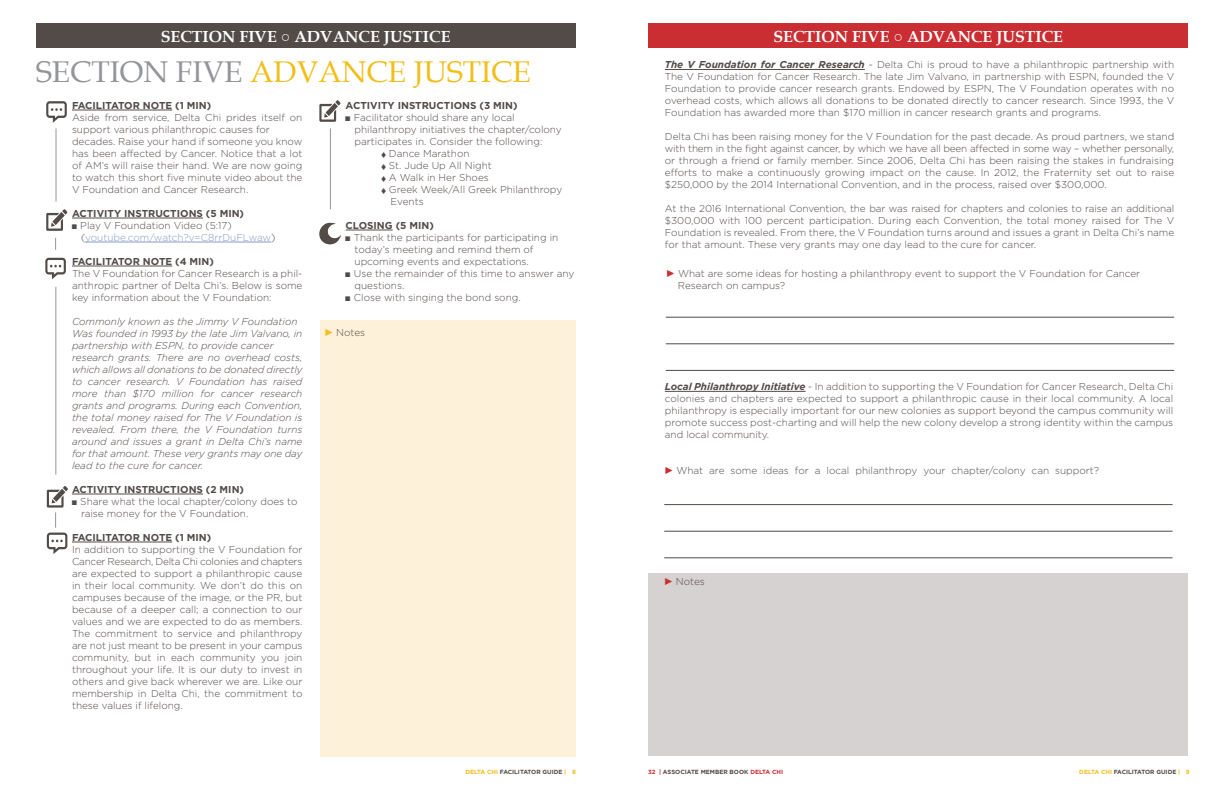
<style>
.page{position:relative;width:1224px;height:792px;background:#fff}
.page>*{position:absolute;margin:0;border:0;box-sizing:border-box;transform-origin:0 0}
.t1{font:30px "Book Antiqua";color:#f2be1a}
.t2{font:700 16px "Book Antiqua";color:#fff}
.t3{font:300 10px/12px "Gotham";color:#524b48;text-align:justify}
.t4{font:italic 300 10px/12px "Gotham";color:#524b48}
.t5{font:700 10px "Gotham";color:#524b48}
.t6{font:300 10px/12px "Gotham";color:#879bc6}
.t7{font:700 6px "Gotham";color:#524b48}
.s1{color:#939598}
.s2{font-family:"Arial Narrow";font-weight:400;color:#524b48}
.s3{color:#524b48}
.s4{font-family:"Arial Narrow";font-weight:400}
.s5{font-family:"Times New Roman";font-weight:400;color:#f2be1a}
.s6{font-weight:700;font-style:italic}
.s7{font-family:"Times New Roman";font-weight:400;color:#ca2e32}
.s8{color:#f2be1a}
.s9{color:#ca2e32}
</style>
<div class="page">
<div style="left:648px;top:24px;width:540px;height:24px;background:#ca2e32"></div>
<div style="left:36px;top:24px;width:540px;height:24px;background:#524b48"></div>
<hr style="left:72px;top:110px;width:100px;height:1px;background:#524b48">
<hr style="left:72px;top:218px;width:131px;height:1px;background:#524b48">
<hr style="left:85px;top:242px;width:186px;height:1px;background:#879bc6">
<hr style="left:72px;top:266px;width:100px;height:1px;background:#524b48">
<hr style="left:72px;top:494px;width:131px;height:1px;background:#524b48">
<hr style="left:72px;top:542px;width:100px;height:1px;background:#524b48">
<hr style="left:346px;top:230px;width:47px;height:1px;background:#524b48">
<svg style="left:46px;top:101px;width:21px;height:22px"></svg>
<svg style="left:46px;top:209px;width:21px;height:22px"></svg>
<svg style="left:45px;top:258px;width:21px;height:21px"></svg>
<hr style="left:56px;top:128px;width:1px;height:74px;background:#939598">
<svg style="left:319px;top:100px;width:22px;height:22px"></svg>
<hr style="left:330px;top:128px;width:1px;height:81px;background:#939598">
<svg style="left:55px;top:238px;width:1px;height:12px"></svg>
<div style="left:320px;top:320px;width:255px;height:436px;background:#fdf1da"></div>
<hr style="left:55px;top:287px;width:1px;height:187px;background:#939598">
<svg style="left:47px;top:486px;width:21px;height:68px"></svg>
<svg style="left:319px;top:223px;width:22px;height:21px"></svg>
<hr style="left:665px;top:391px;width:141px;height:1px;background:#524b48">
<hr style="left:664px;top:504px;width:509px;height:1px;background:#524b48">
<hr style="left:664px;top:531px;width:509px;height:1px;background:#524b48">
<hr style="left:664px;top:557px;width:509px;height:1px;background:#524b48">
<hr style="left:666px;top:317px;width:508px;height:1px;background:#524b48">
<hr style="left:666px;top:343px;width:508px;height:1px;background:#524b48">
<hr style="left:666px;top:370px;width:508px;height:1px;background:#524b48">
<hr style="left:665px;top:69px;width:200px;height:1px;background:#524b48">
<div style="left:648px;top:574px;width:540px;height:182px;background:#d6d2d1"></div>
<h2 class="t2" style="left:161px;top:25px;width:291px">SECTION FIVE ○ ADVANCE JUSTICE</h2>
<h2 class="t2" style="left:774px;top:25px;width:291px">SECTION FIVE ○ ADVANCE JUSTICE</h2>
<h1 class="t1" style="left:36px;top:51px;width:496px"><span class="s1">SECTION FIVE</span> ADVANCE JUSTICE</h1>
<p class="t5" style="left:72px;top:99px;width:141px">FACILITATOR NOTE (1 MIN)</p>
<p class="t3" style="left:72px;top:111px;width:232px;text-align:left">Aside from service, Delta Chi prides itself on support various philanthropic causes for decades. Raise your hand if someone you know has been affected by Cancer. Notice that a lot of AM’s will raise their hand. We are now going to watch this short five minute video about the V Foundation and Cancer Research.</p>
<p class="t5" style="left:72px;top:207px;width:174px">ACTIVITY INSTRUCTIONS (5 MIN)</p>
<p class="t6" style="left:81px;top:219px;width:196px;text-indent:-9px"><span class="s2">■</span> <span class="s3">Play V Foundation Video (5:17) (</span>youtube.com/watch?v=C8rrDuFLwaw<span class="s3">)</span></p>
<p class="t5" style="left:72px;top:255px;width:143px">FACILITATOR NOTE (4 MIN)</p>
<p class="t3" style="left:72px;top:267px;width:232px">The V Foundation for Cancer Research is a phil&shy;anthropic partner of Delta Chi’s. Below is some key information about the V Foundation:</p>
<p class="t4" style="left:72px;top:315px;width:232px">Commonly known as the Jimmy V Foundation Was founded in 1993 by the late Jim Valvano, in partnership with ESPN, to provide cancer research grants. There are no overhead costs, which allows all donations to be donated directly to cancer research. V Foundation has raised more than $170 million for cancer research grants and programs. During each Convention, the total money raised for The V Foundation is revealed. From there, the V Foundation turns around and issues a grant in Delta Chi’s name for that amount. These very grants may one day lead to the cure for cancer.</p>
<p class="t5" style="left:72px;top:483px;width:174px">ACTIVITY INSTRUCTIONS (2 MIN)</p>
<p class="t3" style="left:81px;top:495px;width:218px;text-indent:-9px"><span class="s4">■</span> Share what the local chapter/colony does to raise money for the V Foundation.</p>
<p class="t5" style="left:72px;top:531px;width:141px">FACILITATOR NOTE (1 MIN)</p>
<p class="t3" style="left:72px;top:543px;width:232px">In addition to supporting the V Foundation for Cancer Research, Delta Chi colonies and chapters are expected to support a philanthropic cause in their local community. We don’t do this on campuses because of the image, or the PR, but because of a deeper call; a connection to our values and we are expected to do as members.<br>The commitment to service and philanthropy are not just meant to be present in your campus community, but in each community you join throughout your life. It is our duty to invest in others and give back wherever we are. Like our membership in Delta Chi, the commitment to these values if lifelong.</p>
<p class="t5" style="left:346px;top:99px;width:174px">ACTIVITY INSTRUCTIONS (3 MIN)</p>
<p class="t3" style="left:346px;top:111px;width:171px"><span class="s4">■</span> Facilitator should share any local</p>
<p class="t3" style="left:355px;top:123px;width:209px">philanthropy initiatives the chapter/colony</p>
<p class="t3" style="left:355px;top:135px;width:189px">participates in. Consider the following:</p>
<p class="t3" style="left:382px;top:147px;width:89px"><span class="s4">♦</span> Dance Marathon</p>
<p class="t3" style="left:382px;top:159px;width:112px"><span class="s4">♦</span> St. Jude Up All Night</p>
<p class="t3" style="left:382px;top:171px;width:109px"><span class="s4">♦</span> A Walk in Her Shoes</p>
<p class="t3" style="left:382px;top:183px;width:182px"><span class="s4">♦</span> Greek Week/All Greek Philanthropy</p>
<p class="t3" style="left:391px;top:195px;width:35px">Events</p>
<p class="t5" style="left:346px;top:219px;width:90px">CLOSING (5 MIN)</p>
<p class="t3" style="left:355px;top:231px;width:205px;text-align:left;text-indent:-9px"><span class="s4">■</span> Thank the participants for participating in today’s meeting and remind them of upcoming events and expectations.</p>
<p class="t3" style="left:355px;top:267px;width:221px;text-indent:-9px"><span class="s4">■</span> Use the remainder of this time to answer any questions.</p>
<p class="t3" style="left:346px;top:291px;width:177px"><span class="s4">■</span> Close with singing the bond song.</p>
<p class="t3" style="left:324px;top:326px;width:43px"><span class="s5">►</span> Notes</p>
<p class="t3" style="left:665px;top:59px;width:511px"><span class="s6">The V Foundation for Cancer Research</span> - Delta Chi is proud to have a philanthropic partnership with The V Foundation for Cancer Research. The late Jim Valvano, in partnership with ESPN, founded the V Foundation to provide cancer research grants. Endowed by ESPN, The V Foundation operates with no overhead costs, which allows all donations to be donated directly to cancer research. Since 1993, the V Foundation has awarded more than $170 million in cancer research grants and programs.</p>
<p class="t3" style="left:665px;top:131px;width:511px">Delta Chi has been raising money for the V Foundation for the past decade. As proud partners, we stand with them in the fight against cancer, by which we have all been affected in some way – whether personally, or through a friend or family member. Since 2006, Delta Chi has been raising the stakes in fundraising efforts to make a continuously growing impact on the cause. In 2012, the Fraternity set out to raise $250,000 by the 2014 International Convention, and in the process, raised over $300,000.</p>
<p class="t3" style="left:665px;top:203px;width:511px">At the 2016 International Convention, the bar was raised for chapters and colonies to raise an additional $300,000 with 100 percent participation. During each Convention, the total money raised for The V Foundation is revealed. From there, the V Foundation turns around and issues a grant in Delta Chi’s name for that amount. These very grants may one day lead to the cure for cancer.</p>
<p class="t3" style="left:678px;top:267px;width:464px;text-indent:-12px"><span class="s7">►</span> What are some ideas for hosting a philanthropy event to support the V Foundation for Cancer<br>Research on campus?</p>
<p class="t3" style="left:665px;top:381px;width:510px"><span class="s6">Local Philanthropy Initiative</span> - In addition to supporting the V Foundation for Cancer Research, Delta Chi colonies and chapters are expected to support a philanthropic cause in their local community. A local philanthropy is especially important for our new colonies as support beyond the campus community will promote success post-charting and will help the new colony develop a strong identity within the campus and local community.</p>
<p class="t3" style="left:664px;top:464px;width:436px"><span class="s7">►</span> What are some ideas for a local philanthropy your chapter/colony can support?</p>
<p class="t3" style="left:664px;top:575px;width:43px"><span class="s7">►</span> Notes</p>
<p class="t7" style="left:465px;top:768px;width:112px"><span class="s8">DELTA CHI</span> FACILITATOR GUIDE <span class="s8">| 8</span></p>
<p class="t7" style="left:1079px;top:768px;width:112px"><span class="s8">DELTA CHI</span> FACILITATOR GUIDE <span class="s8">| 9</span></p>
<p class="t7" style="left:648px;top:768px;width:137px"><span class="s9">32 |</span> ASSOCIATE MEMBER BOOK <span class="s9">DELTA CHI</span></p>
</div>
